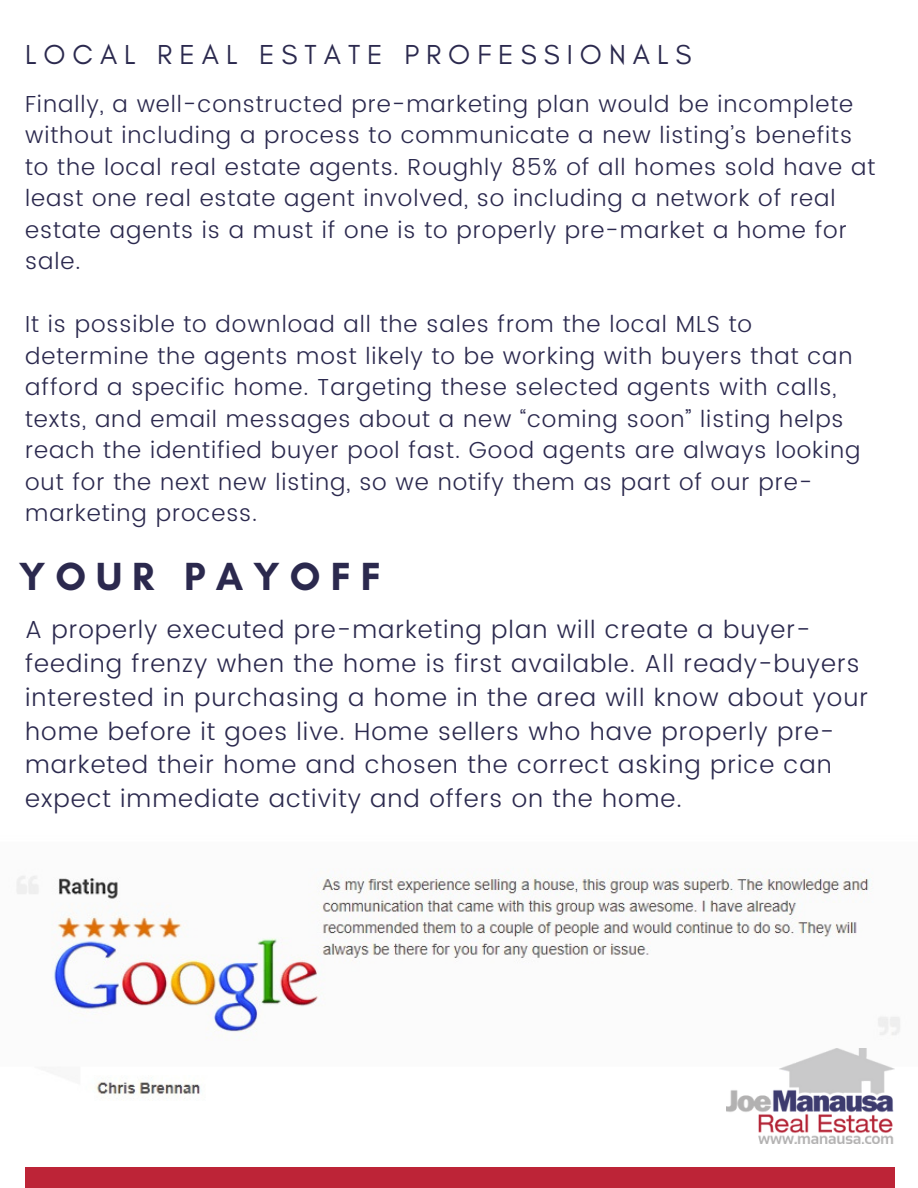
<style>
.page{position:relative;width:918px;height:1188px;background:#fff}
.page>*{position:absolute;margin:0;border:0;box-sizing:border-box;transform-origin:0 0}
.t1{font:700 39.9px "Glacial Indifference";letter-spacing:.25em;color:#2b294e}
.t2{font:27.9px "Glacial Indifference";letter-spacing:.25em;color:#2b294e}
.t3{font:300 24.75px/33.8px "Poppins";letter-spacing:.04em;color:#2b294e}
.t4{font:300 23.25px/31.5px "Poppins";letter-spacing:.04em;color:#2b294e}
</style>
<div class="page">
<div style="left:25px;top:1167px;width:870px;height:21px;background:#bd2437"></div>
<img style="left:16px;top:869px;width:884px;height:227px">
<img style="left:727px;top:1049px;width:167px;height:94px">
<p class="t2" style="left:25px;top:37px;width:668px">LOCAL REAL ESTATE PROFESSIONALS</p>
<p class="t4" style="left:25px;top:88px;width:852px">Finally, a well-constructed pre-marketing plan would be incomplete without including a process to communicate a new listing’s benefits to the local real estate agents. Roughly 85% of all homes sold have at least one real estate agent involved, so including a network of real estate agents is a must if one is to properly pre-market a home for sale.</p>
<p class="t4" style="left:25px;top:309px;width:837px">It is possible to download all the sales from the local MLS to determine the agents most likely to be working with buyers that can afford a specific home. Targeting these selected agents with calls, texts, and email messages about a new “coming soon” listing helps reach the identified buyer pool fast. Good agents are always looking out for the next new listing, so we notify them as part of our pre&shy;marketing process.</p>
<h1 class="t1" style="left:19px;top:552px;width:364px">YOUR PAYOFF</h1>
<p class="t3" style="left:25px;top:613px;width:844px">A properly executed pre-marketing plan will create a buyer&shy;feeding frenzy when the home is first available. All ready-buyers interested in purchasing a home in the area will know about your home before it goes live. Home sellers who have properly pre&shy;marketed their home and chosen the correct asking price can expect immediate activity and offers on the home.</p>
</div>
